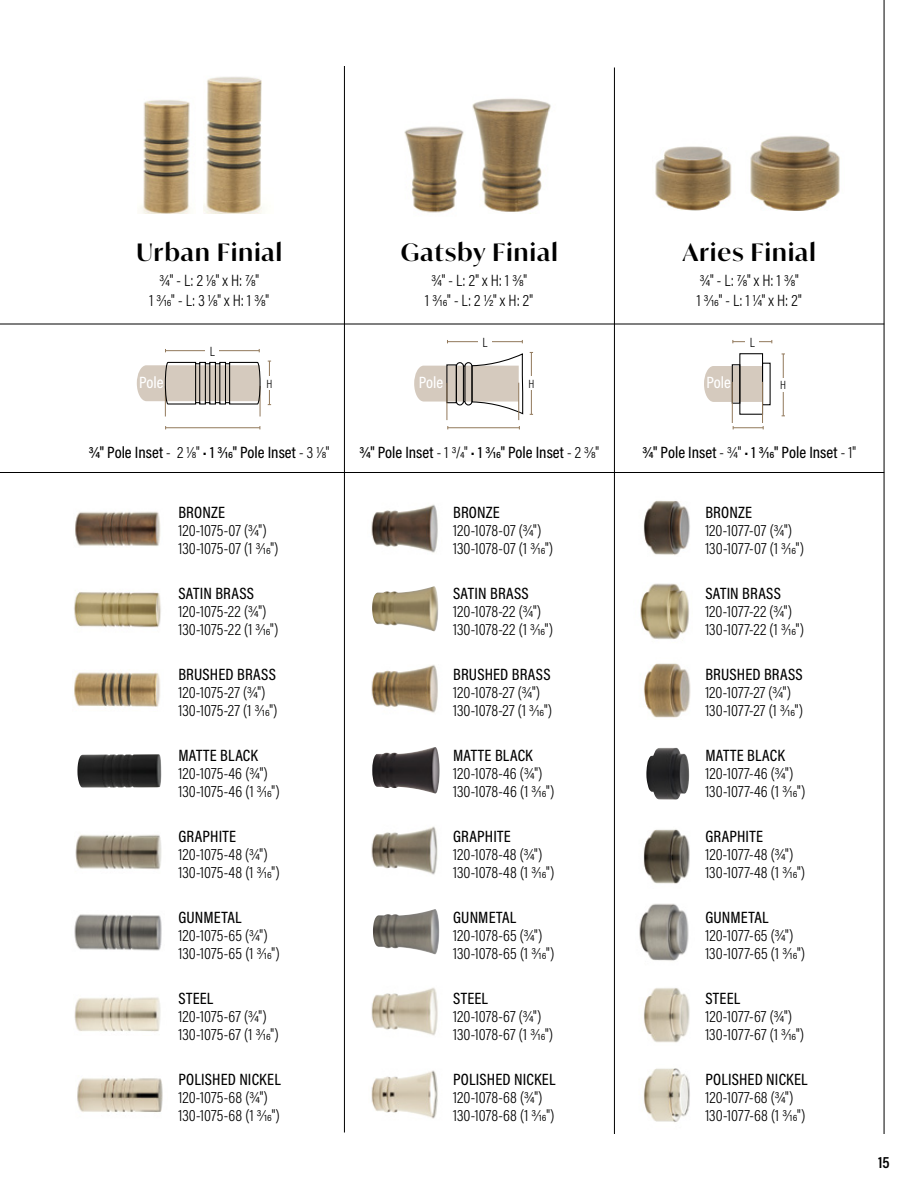
<style>
.page{position:relative;width:918px;height:1188px;background:#fff}
.page>*{position:absolute;margin:0;border:0;box-sizing:border-box;transform-origin:0 0}
.t1{font:600 24px "Ivy Mode";letter-spacing:.05em;color:#000}
.t2{font:22.05px "Acumin Pro Cond";color:#000}
.t3{font:300 16.5px/18px "Acumin Pro Cond";letter-spacing:.055em;color:#000}
.t4{font:500 16.5px "Acumin Pro Cond";letter-spacing:.01em;color:#000}
.t5{font:300 16.5px/18px "Acumin Pro Cond";letter-spacing:.035em;color:#000}
.t6{font:500 16.5px "Acumin Pro Cond";color:#fff}
.t7{font:600 16.5px "Acumin Pro Cond";color:#000}
.t8{font:300 13.5px "Acumin Pro Cond";color:#000}
.t9{font:300 12px "Acumin Pro Cond";color:#000}
.s1{font-weight:300}
</style>
<div class="page">
<hr style="left:884px;top:0;width:1px;height:1134px;background:#000">
<img style="left:371px;top:504px;width:67px;height:49px">
<img style="left:371px;top:665px;width:67px;height:48px">
<img style="left:371px;top:987px;width:67px;height:49px">
<img style="left:371px;top:826px;width:67px;height:49px">
<img style="left:371px;top:1070px;width:67px;height:49px">
<img style="left:75px;top:511px;width:86px;height:35px">
<img style="left:472px;top:98px;width:79px;height:114px">
<img style="left:404px;top:126px;width:60px;height:87px">
<img style="left:74px;top:672px;width:86px;height:35px">
<img style="left:74px;top:997px;width:87px;height:35px">
<img style="left:75px;top:834px;width:87px;height:36px">
<img style="left:77px;top:1078px;width:86px;height:34px">
<img style="left:77px;top:754px;width:84px;height:34px">
<img style="left:372px;top:747px;width:68px;height:47px">
<img style="left:372px;top:586px;width:66px;height:45px">
<img style="left:373px;top:909px;width:66px;height:45px">
<img style="left:74px;top:592px;width:87px;height:36px">
<img style="left:74px;top:914px;width:88px;height:37px">
<img style="left:203px;top:76px;width:59px;height:137px">
<img style="left:141px;top:100px;width:49px;height:113px">
<img style="left:643px;top:500px;width:47px;height:55px">
<img style="left:644px;top:663px;width:47px;height:55px">
<img style="left:644px;top:988px;width:46px;height:55px">
<img style="left:643px;top:829px;width:47px;height:55px">
<img style="left:643px;top:1068px;width:47px;height:54px">
<img style="left:750px;top:136px;width:90px;height:74px">
<img style="left:655px;top:146px;width:77px;height:64px">
<img style="left:646px;top:748px;width:43px;height:52px">
<img style="left:639px;top:903px;width:50px;height:58px">
<img style="left:640px;top:583px;width:49px;height:57px">
<hr style="left:614px;top:68px;width:1px;height:1066px;background:#000">
<hr style="left:344px;top:66px;width:1px;height:1066px;background:#000">
<hr style="left:0;top:324px;width:884px;height:1px;background:#000">
<hr style="left:0;top:472px;width:884px;height:1px;background:#000">
<svg style="left:136px;top:349px;width:136px;height:80px"></svg>
<svg style="left:414px;top:340px;width:120px;height:89px"></svg>
<svg style="left:704px;top:340px;width:81px;height:89px"></svg>
<h1 class="t1" style="left:136px;top:236px;width:147px">Urban Finial</h1>
<p class="t3" style="left:149px;top:270px;width:121px;line-height:19.5px;text-align:center">3/4" - L: 2 1/8" x H: 7/8"<br>1 3/16" - L: 3 1/8" x H: 1 3/8"</p>
<p class="t8" style="left:210px;top:342px;width:7px">L</p>
<h1 class="t1" style="left:401px;top:236px;width:158px">Gatsby Finial</h1>
<p class="t3" style="left:425px;top:270px;width:109px;line-height:19.5px;text-align:center">3/4" - L: 2" x H: 1 3/8"<br>1 3/16" - L: 2 1/2" x H: 2"</p>
<h1 class="t1" style="left:683px;top:236px;width:135px">Aries Finial</h1>
<p class="t3" style="left:697px;top:270px;width:107px;line-height:19.5px">3/4" - L: 7/8" x H: 1 3/8"<br>1 3/16" - L: 1 1/4" x H: 2"</p>
<p class="t8" style="left:482px;top:333px;width:7px">L</p>
<p class="t8" style="left:750px;top:333px;width:7px">L</p>
<p class="t6" style="left:139px;top:372px;width:26px">Pole</p>
<p class="t6" style="left:419px;top:372px;width:26px">Pole</p>
<p class="t6" style="left:706px;top:372px;width:26px">Pole</p>
<p class="t9" style="left:266px;top:376px;width:7px">H</p>
<p class="t9" style="left:528px;top:376px;width:7px">H</p>
<p class="t9" style="left:780px;top:378px;width:7px">H</p>
<p class="t4" style="left:89px;top:441px;width:242px">3/4" Pole Inset <span class="s1">- 2 1/8" •</span> 1 3/16" Pole Inset <span class="s1">- 3 1/8"</span></p>
<p class="t4" style="left:360px;top:441px;width:241px">3/4" Pole Inset <span class="s1">- 1 3/4" •</span> 1 3/16" Pole Inset <span class="s1">- 2 3/8"</span></p>
<p class="t4" style="left:642px;top:441px;width:215px">3/4" Pole Inset <span class="s1">- 3/4" •</span> 1 3/16" Pole Inset <span class="s1">- 1"</span></p>
<p class="t4" style="left:178px;top:502px;width:48px">BRONZE</p>
<p class="t5" style="left:178px;top:521px;width:102px">120-1075-07 (3/4")<br>130-1075-07 (1 3/16")</p>
<p class="t4" style="left:178px;top:583px;width:77px">SATIN BRASS</p>
<p class="t3" style="left:178px;top:602px;width:102px">120-1075-22 (3/4")<br>130-1075-22 (1 3/16")</p>
<p class="t4" style="left:178px;top:664px;width:99px">BRUSHED BRASS</p>
<p class="t5" style="left:178px;top:683px;width:101px">120-1075-27 (3/4")<br>130-1075-27 (1 3/16")</p>
<p class="t4" style="left:178px;top:745px;width:81px">MATTE BLACK</p>
<p class="t3" style="left:178px;top:764px;width:103px">120-1075-46 (3/4")<br>130-1075-46 (1 3/16")</p>
<p class="t4" style="left:178px;top:826px;width:59px">GRAPHITE</p>
<p class="t3" style="left:178px;top:845px;width:103px">120-1075-48 (3/4")<br>130-1075-48 (1 3/16")</p>
<p class="t4" style="left:178px;top:907px;width:65px">GUNMETAL</p>
<p class="t3" style="left:178px;top:926px;width:103px">120-1075-65 (3/4")<br>130-1075-65 (1 3/16")</p>
<p class="t4" style="left:178px;top:988px;width:36px">STEEL</p>
<p class="t3" style="left:178px;top:1007px;width:102px">120-1075-67 (3/4")<br>130-1075-67 (1 3/16")</p>
<p class="t4" style="left:178px;top:1069px;width:104px">POLISHED NICKEL</p>
<p class="t3" style="left:178px;top:1088px;width:103px">120-1075-68 (3/4")<br>130-1075-68 (1 3/16")</p>
<p class="t4" style="left:453px;top:502px;width:48px">BRONZE</p>
<p class="t5" style="left:453px;top:521px;width:102px">120-1078-07 (3/4")<br>130-1078-07 (1 3/16")</p>
<p class="t4" style="left:453px;top:583px;width:77px">SATIN BRASS</p>
<p class="t3" style="left:453px;top:602px;width:102px">120-1078-22 (3/4")<br>130-1078-22 (1 3/16")</p>
<p class="t4" style="left:453px;top:664px;width:99px">BRUSHED BRASS</p>
<p class="t5" style="left:453px;top:683px;width:101px">120-1078-27 (3/4")<br>130-1078-27 (1 3/16")</p>
<p class="t4" style="left:453px;top:745px;width:81px">MATTE BLACK</p>
<p class="t3" style="left:453px;top:764px;width:103px">120-1078-46 (3/4")<br>130-1078-46 (1 3/16")</p>
<p class="t4" style="left:453px;top:826px;width:59px">GRAPHITE</p>
<p class="t3" style="left:453px;top:845px;width:103px">120-1078-48 (3/4")<br>130-1078-48 (1 3/16")</p>
<p class="t4" style="left:453px;top:907px;width:65px">GUNMETAL</p>
<p class="t3" style="left:453px;top:926px;width:103px">120-1078-65 (3/4")<br>130-1078-65 (1 3/16")</p>
<p class="t4" style="left:453px;top:988px;width:36px">STEEL</p>
<p class="t3" style="left:453px;top:1007px;width:102px">120-1078-67 (3/4")<br>130-1078-67 (1 3/16")</p>
<p class="t4" style="left:453px;top:1069px;width:104px">POLISHED NICKEL</p>
<p class="t3" style="left:453px;top:1088px;width:103px">120-1078-68 (3/4")<br>130-1078-68 (1 3/16")</p>
<h2 class="t2" style="left:433px;top:505px;width:88px">2017 page 5</h2>
<p class="t4" style="left:705px;top:502px;width:48px">BRONZE</p>
<p class="t5" style="left:705px;top:521px;width:100px">120-1077-07 (3/4")<br>130-1077-07 (1 3/16")</p>
<p class="t4" style="left:705px;top:583px;width:77px">SATIN BRASS</p>
<p class="t3" style="left:705px;top:602px;width:100px">120-1077-22 (3/4")<br>130-1077-22 (1 3/16")</p>
<p class="t4" style="left:705px;top:664px;width:99px">BRUSHED BRASS</p>
<p class="t5" style="left:705px;top:683px;width:99px">120-1077-27 (3/4")<br>130-1077-27 (1 3/16")</p>
<p class="t4" style="left:705px;top:745px;width:81px">MATTE BLACK</p>
<p class="t3" style="left:705px;top:764px;width:101px">120-1077-46 (3/4")<br>130-1077-46 (1 3/16")</p>
<p class="t4" style="left:705px;top:826px;width:59px">GRAPHITE</p>
<p class="t3" style="left:705px;top:845px;width:101px">120-1077-48 (3/4")<br>130-1077-48 (1 3/16")</p>
<p class="t4" style="left:705px;top:907px;width:65px">GUNMETAL</p>
<p class="t3" style="left:705px;top:926px;width:101px">120-1077-65 (3/4")<br>130-1077-65 (1 3/16")</p>
<p class="t4" style="left:705px;top:988px;width:36px">STEEL</p>
<p class="t3" style="left:705px;top:1007px;width:100px">120-1077-67 (3/4")<br>130-1077-67 (1 3/16")</p>
<p class="t4" style="left:705px;top:1069px;width:104px">POLISHED NICKEL</p>
<p class="t3" style="left:705px;top:1088px;width:101px">120-1077-68 (3/4")<br>130-1077-68 (1 3/16")</p>
<p class="t7" style="left:878px;top:1151px;width:13px">15</p>
</div>
